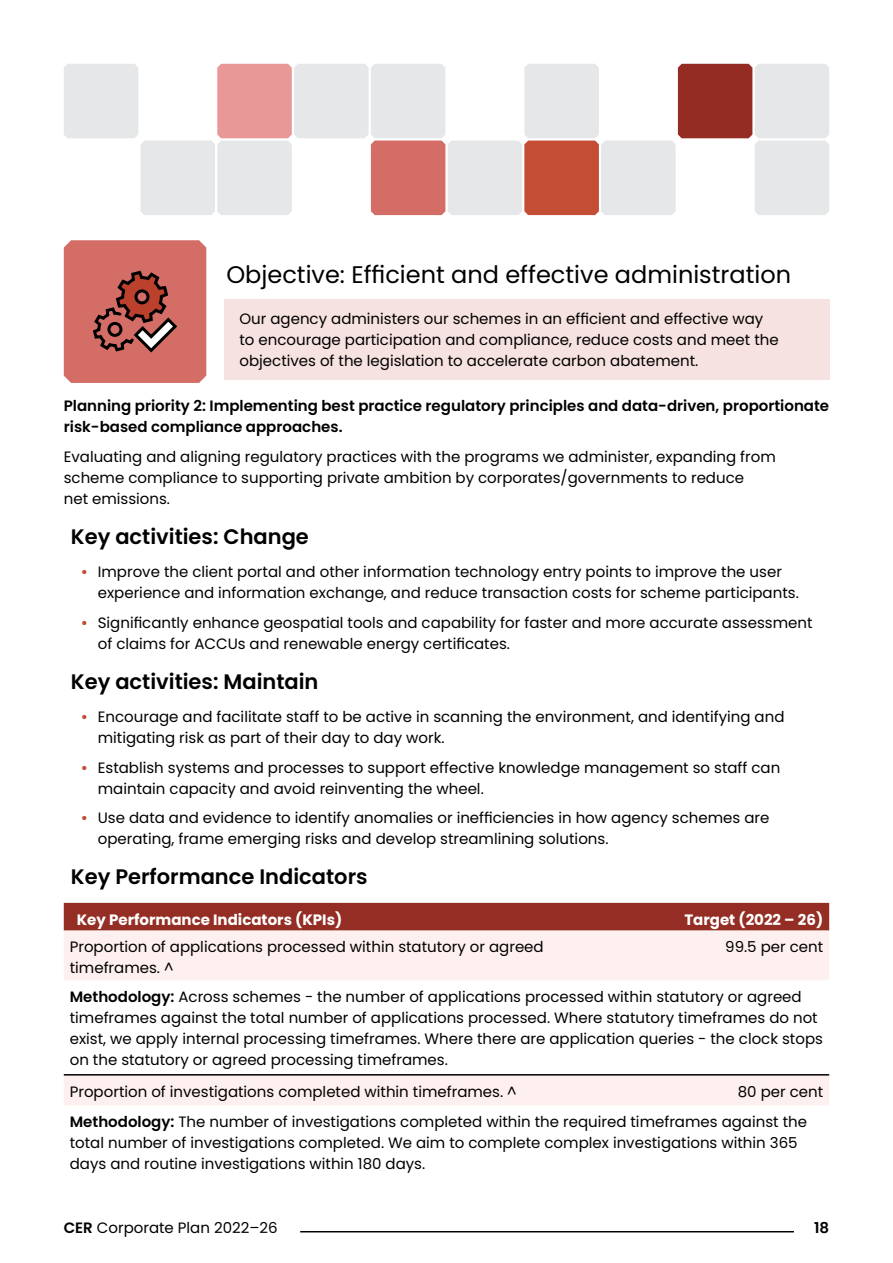
<style>
.page{position:relative;width:893px;height:1263px;background:#fff}
.page>*{position:absolute;margin:0;border:0;box-sizing:border-box;transform-origin:0 0}
.t1{font:24px "Poppins";color:#000}
.t2{font:600 21px "Poppins";color:#000}
.t3{font:15px/21px "Poppins";color:#000}
.t4{font:600 15px/21px "Poppins";color:#000}
.t5{font:700 15px "Poppins";color:#fff}
.s1{font-weight:600;color:#c34d33}
.s2{font-weight:600}
</style>
<div class="page">
<hr style="left:300px;top:1231px;width:494px;height:1px;background:#000">
<svg style="left:64px;top:64px;width:765px;height:151px"></svg>
<svg style="left:64px;top:240px;width:142px;height:143px;background:#c3655e"></svg>
<div style="left:224px;top:300px;width:605px;height:80px;background:#f6e2e0"></div>
<svg style="left:64px;top:903px;width:765px;height:77px;background:#d8aaa5"></svg>
<div style="left:64px;top:1075px;width:765px;height:30px;background:#fef0ee"></div>
<hr style="left:64px;top:1074px;width:526px;height:1px;background:#000">
<hr style="left:590px;top:1074px;width:239px;height:1px;background:#000">
<h1 class="t1" style="left:226px;top:260px;width:566px">Objective: Efficient and effective administration</h1>
<p class="t3" style="left:239px;top:308px;width:541px">Our agency administers our schemes in an efficient and effective way to encourage participation and compliance, reduce costs and meet the objectives of the legislation to accelerate carbon abatement.</p>
<p class="t4" style="left:64px;top:396px;width:767px">Planning priority 2: Implementing best practice regulatory principles and data-driven, proportionate risk-based compliance approaches.</p>
<p class="t3" style="left:64px;top:446px;width:714px">Evaluating and aligning regulatory practices with the programs we administer, expanding from scheme compliance to supporting private ambition by corporates/governments to reduce<br>net emissions.</p>
<h2 class="t2" style="left:71px;top:524px;width:240px">Key activities: Change</h2>
<p class="t3" style="left:98px;top:562px;width:701px;text-indent:-17px"><span class="s1">•</span> Improve the client portal and other information technology entry points to improve the user experience and information exchange, and reduce transaction costs for scheme participants.</p>
<p class="t3" style="left:98px;top:612px;width:716px;text-indent:-17px"><span class="s1">•</span> Significantly enhance geospatial tools and capability for faster and more accurate assessment of claims for ACCUs and renewable energy certificates.</p>
<h2 class="t2" style="left:71px;top:669px;width:249px">Key activities: Maintain</h2>
<p class="t3" style="left:98px;top:707px;width:688px;text-indent:-17px"><span class="s1">•</span> Encourage and facilitate staff to be active in scanning the environment, and identifying and mitigating risk as part of their day to day work.</p>
<p class="t3" style="left:98px;top:757px;width:684px;text-indent:-17px"><span class="s1">•</span> Establish systems and processes to support effective knowledge management so staff can maintain capacity and avoid reinventing the wheel.</p>
<p class="t3" style="left:98px;top:808px;width:673px;text-indent:-17px"><span class="s1">•</span> Use data and evidence to identify anomalies or inefficiencies in how agency schemes are operating, frame emerging risks and develop streamlining solutions.</p>
<h2 class="t2" style="left:71px;top:864px;width:298px">Key Performance Indicators</h2>
<p class="t5" style="left:77px;top:911px;width:267px">Key Performance Indicators (KPIs)</p>
<p class="t5" style="left:684px;top:911px;width:140px">Target (2022 – 26)</p>
<p class="t3" style="left:70px;top:937px;width:475px">Proportion of applications processed within statutory or agreed timeframes. ^</p>
<p class="t3" style="left:725px;top:937px;width:99px">99.5 per cent</p>
<p class="t3" style="left:70px;top:986px;width:755px"><span class="s2">Methodology:</span> Across schemes - the number of applications processed within statutory or agreed timeframes against the total number of applications processed. Where statutory timeframes do not exist, we apply internal processing timeframes. Where there are application queries - the clock stops on the statutory or agreed processing timeframes.</p>
<p class="t3" style="left:70px;top:1081px;width:448px">Proportion of investigations completed within timeframes. ^</p>
<p class="t3" style="left:70px;top:1076px;width:755px;line-height:30.6px;text-indent:668px">80 per cent<br><span class="s2">Methodology:</span> The number of investigations completed within the required timeframes against the</p>
<p class="t3" style="left:70px;top:1132px;width:729px">total number of investigations completed. We aim to complete complex investigations within 365 days and routine investigations within 180 days.</p>
<p class="t3" style="left:64px;top:1217px;width:215px"><span class="s2">CER</span> Corporate Plan 2022–26</p>
<p class="t4" style="left:814px;top:1217px;width:17px">18</p>
</div>
